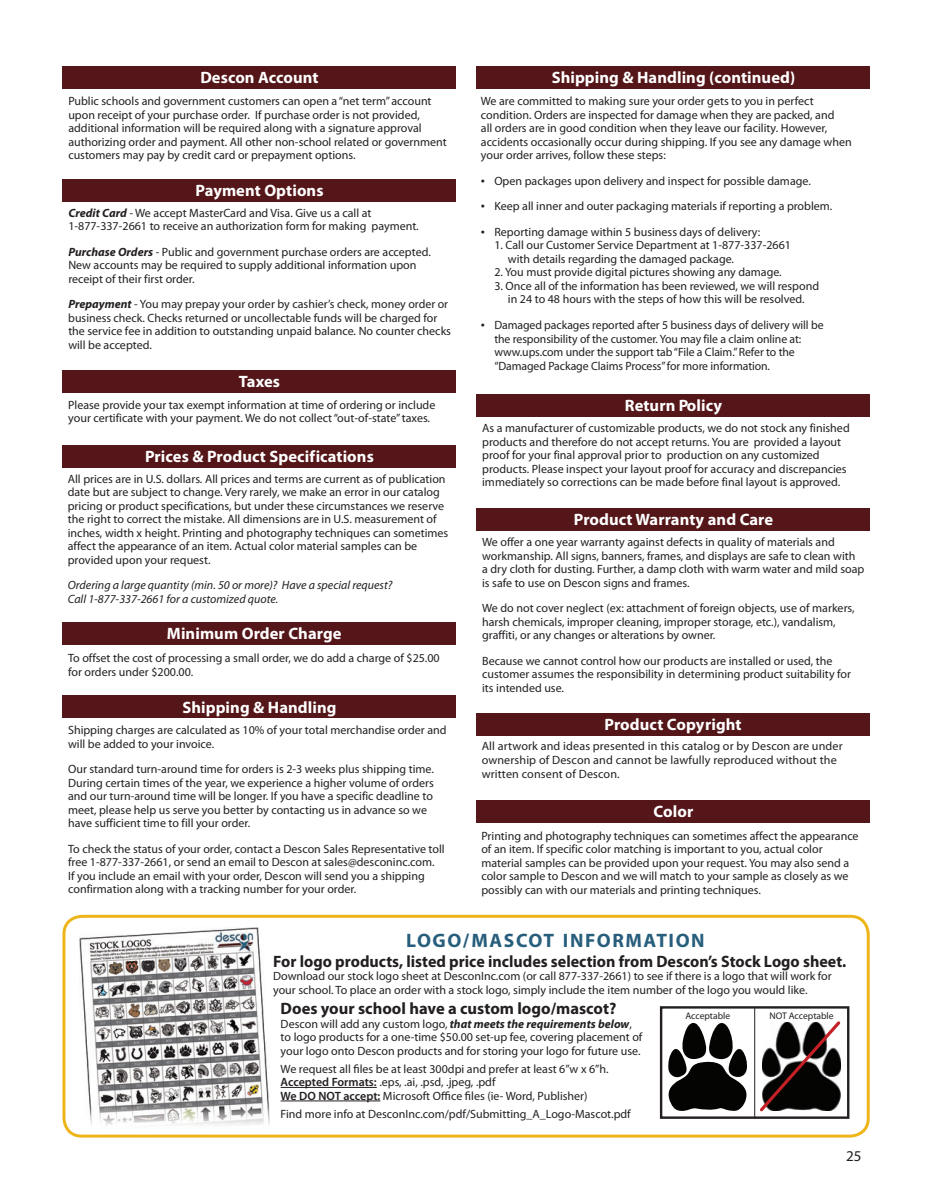
<style>
.page{position:relative;width:932px;height:1195px;background:#fff}
.page>*{position:absolute;margin:0;border:0;box-sizing:border-box;transform-origin:0 0}
.t1{font:700 19.5px "Myriad Pro";letter-spacing:.08em;color:#275e7c}
.t2{font:700 16.5px "Myriad Pro";letter-spacing:.005em;color:#fff}
.t3{font:700 16.5px "Myriad Pro";color:#231f20}
.t4{font:15px "Myriad Pro";color:#231f20}
.t5{font:12px/13.5px "Myriad Pro";color:#231f20}
.t6{font:italic 12px "Myriad Pro";color:#231f20}
.t7{font:9.6px "Myriad Pro";color:#231f20}
.s1{font-weight:700;font-style:italic}
.s2{font-family:"Times New Roman"}
.s3{font-weight:600}
</style>
<div class="page">
<div style="left:62px;top:179px;width:394px;height:23px;background:#541618"></div>
<div style="left:62px;top:371px;width:394px;height:22px;background:#541618"></div>
<div style="left:62px;top:445px;width:394px;height:22px;background:#541618"></div>
<div style="left:62px;top:622px;width:394px;height:23px;background:#541618"></div>
<div style="left:62px;top:695px;width:394px;height:23px;background:#541618"></div>
<div style="left:476px;top:394px;width:394px;height:23px;background:#541618"></div>
<div style="left:476px;top:508px;width:394px;height:23px;background:#541618"></div>
<div style="left:476px;top:713px;width:393px;height:22px;background:#541618"></div>
<div style="left:476px;top:800px;width:394px;height:23px;background:#541618"></div>
<div style="left:62px;top:66px;width:394px;height:23px;background:#541618"></div>
<div style="left:476px;top:67px;width:394px;height:22px;background:#541618"></div>
<div style="left:62px;top:915px;width:807px;height:222px;border:3px solid #eeb51a;border-radius:18px"></div>
<div style="left:660px;top:1006px;width:189px;height:113px;border:2px solid #231f20"></div>
<hr style="left:754px;top:1008px;width:1px;height:111px;background:#231f20">
<svg style="left:668px;top:1023px;width:79px;height:88px"></svg>
<svg style="left:760px;top:1021px;width:81px;height:91px"></svg>
<img style="left:80px;top:928px;width:190px;height:198px">
<hr style="left:281px;top:1087px;width:96px;height:1px;background:#231f20">
<hr style="left:281px;top:1100px;width:99px;height:1px;background:#231f20">
<p class="t2" style="left:200px;top:67px;width:120px">Descon Account</p>
<p class="t5" style="left:68px;top:94px;width:380px">Public schools and government customers can open a “net term” account upon receipt of your purchase order. If purchase order is not provided, additional information will be required along with a signature approval authorizing order and payment. All other non-school related or government customers may pay by credit card or prepayment options.</p>
<p class="t2" style="left:195px;top:180px;width:130px">Payment Options</p>
<p class="t5" style="left:68px;top:206px;width:305px"><span class="s1">Credit Card</span> - We accept MasterCard and Visa. Give us a call at</p>
<p class="t5" style="left:68px;top:219px;width:352px">1-877-337-2661 to receive an authorization form for making payment.</p>
<p class="t5" style="left:68px;top:245px;width:364px"><span class="s1">Purchase Orders</span> - Public and government purchase orders are accepted.<br>New accounts may be required to supply additional information upon receipt of their first order.</p>
<p class="t5" style="left:68px;top:297px;width:384px"><span class="s1">Prepayment</span> - You may prepay your order by cashier’s check, money order or business check. Checks returned or uncollectable funds will be charged for the service fee in addition to outstanding unpaid balance. No counter checks will be accepted.</p>
<p class="t2" style="left:239px;top:371px;width:43px">Taxes</p>
<p class="t5" style="left:68px;top:398px;width:368px">Please provide your tax exempt information at time of ordering or include your certificate with your payment. We do not collect “out-of-state” taxes.</p>
<p class="t2" style="left:145px;top:446px;width:230px">Prices &amp; Product Specifications</p>
<p class="t5" style="left:68px;top:472px;width:382px">All prices are in U.S. dollars. All prices and terms are current as of publication date but are subject to change. Very rarely, we make an error in our catalog pricing or product specifications, but under these circumstances we reserve the right to correct the mistake. All dimensions are in U.S. measurement of inches, width x height. Printing and photography techniques can sometimes affect the appearance of an item. Actual color material samples can be provided upon your request.</p>
<p class="t6" style="left:68px;top:578px;width:326px">Ordering a large quantity (min. 50 or more)? Have a special request?</p>
<p class="t6" style="left:68px;top:591px;width:212px">Call 1-877-337-2661 for a customized quote.</p>
<p class="t2" style="left:167px;top:623px;width:176px">Minimum Order Charge</p>
<p class="t5" style="left:68px;top:651px;width:373px">To offset the cost of processing a small order, we do add a charge of $25.00 for orders under $200.00.</p>
<p class="t2" style="left:182px;top:696px;width:155px">Shipping &amp; Handling</p>
<p class="t5" style="left:68px;top:723px;width:380px">Shipping charges are calculated as 10% of your total merchandise order and will be added to your invoice.</p>
<p class="t5" style="left:68px;top:762px;width:367px">Our standard turn-around time for orders is 2-3 weeks plus shipping time.<br>During certain times of the year, we experience a higher volume of orders and our turn-around time will be longer. If you have a specific deadline to meet, please help us serve you better by contacting us in advance so we have sufficient time to fill your order.</p>
<p class="t5" style="left:68px;top:842px;width:378px">To check the status of your order, contact a Descon Sales Representative toll free 1-877-337-2661, or send an email to Descon at sales@desconinc.com.<br>If you include an email with your order, Descon will send you a shipping confirmation along with a tracking number for your order.</p>
<p class="t2" style="left:551px;top:67px;width:245px">Shipping &amp; Handling (continued)</p>
<p class="t5" style="left:481px;top:94px;width:372px">We are committed to making sure your order gets to you in perfect condition. Orders are inspected for damage when they are packed, and<br>all orders are in good condition when they leave our facility. However, accidents occasionally occur during shipping. If you see any damage when your order arrives, follow these steps:</p>
<p class="t5" style="left:481px;top:174px;width:331px"><span class="s2">•</span> Open packages upon delivery and inspect for possible damage.</p>
<p class="t5" style="left:481px;top:199px;width:353px"><span class="s2">•</span> Keep all inner and outer packaging materials if reporting a problem.</p>
<p class="t5" style="left:481px;top:225px;width:281px"><span class="s2">•</span> Reporting damage within 5 business days of delivery:</p>
<p class="t5" style="left:508px;top:238px;width:285px;text-indent:-14px">1. Call our Customer Service Department at 1-877-337-2661 with details regarding the damaged package.</p>
<p class="t5" style="left:494px;top:265px;width:289px">2. You must provide digital pictures showing any damage.</p>
<p class="t5" style="left:494px;top:279px;width:326px;text-align:center">3. Once all of the information has been reviewed, we will respond in 24 to 48 hours with the steps of how this will be resolved.</p>
<p class="t5" style="left:494px;top:318px;width:331px;text-indent:-14px"><span class="s2">•</span> Damaged packages reported after 5 business days of delivery will be the responsibility of the customer. You may file a claim online at:</p>
<p class="t5" style="left:494px;top:345px;width:302px">www.ups.com under the support tab “File a Claim.” Refer to the “Damaged Package Claims Process” for more information.</p>
<p class="t2" style="left:624px;top:395px;width:99px">Return Policy</p>
<p class="t5" style="left:482px;top:421px;width:369px">As a manufacturer of customizable products, we do not stock any finished products and therefore do not accept returns. You are provided a layout proof for your final approval prior to production on any customized products. Please inspect your layout proof for accuracy and discrepancies immediately so corrections can be made before final layout is approved.</p>
<p class="t2" style="left:574px;top:509px;width:201px">Product Warranty and Care</p>
<p class="t5" style="left:482px;top:535px;width:383px">We offer a one year warranty against defects in quality of materials and workmanship. All signs, banners, frames, and displays are safe to clean with<br>a dry cloth for dusting. Further, a damp cloth with warm water and mild soap is safe to use on Descon signs and frames.</p>
<p class="t5" style="left:482px;top:601px;width:374px">We do not cover neglect (ex: attachment of foreign objects, use of markers, harsh chemicals, improper cleaning, improper storage, etc.), vandalism, graffiti, or any changes or alterations by owner.</p>
<p class="t5" style="left:482px;top:653px;width:370px">Because we cannot control how our products are installed or used, the customer assumes the responsibility in determining product suitability for its intended use.</p>
<p class="t2" style="left:604px;top:713px;width:138px">Product Copyright</p>
<p class="t5" style="left:481px;top:739px;width:362px">All artwork and ideas presented in this catalog or by Descon are under ownership of Descon and cannot be lawfully reproduced without the written consent of Descon.</p>
<p class="t2" style="left:653px;top:801px;width:41px">Color</p>
<p class="t5" style="left:481px;top:828px;width:379px">Printing and photography techniques can sometimes affect the appearance of an item. If specific color matching is important to you, actual color material samples can be provided upon your request. You may also send a color sample to Descon and we will match to your sample as closely as we possibly can with our materials and printing techniques.</p>
<p class="t1" style="left:406px;top:928px;width:300px">LOGO/MASCOT INFORMATION</p>
<p class="t3" style="left:273px;top:950px;width:574px">For logo products, listed price includes selection from Descon’s Stock Logo sheet.</p>
<p class="t5" style="left:273px;top:969px;width:560px">Download our stock logo sheet at DesconInc.com (or call 877-337-2661) to see if there is a logo that will work for your school. To place an order with a stock logo, simply include the item number of the logo you would like.</p>
<p class="t3" style="left:281px;top:998px;width:337px">Does your school have a custom logo/mascot?</p>
<p class="t5" style="left:281px;top:1017px;width:363px">Descon will add any custom logo, <span class="s1">that meets the requirements below</span>, to logo products for a one-time $50.00 set-up fee, covering placement of your logo onto Descon products and for storing your logo for future use.</p>
<p class="t5" style="left:281px;top:1062px;width:329px">We request all files be at least 300dpi and prefer at least 6”w x 6”h.<br><span class="s3">Accepted Formats:</span> .eps, .ai, .psd, .jpeg, .pdf</p>
<p class="t5" style="left:281px;top:1089px;width:308px"><span class="s3">We DO NOT accept:</span> Microsoft Office files (ie- Word, Publisher)</p>
<p class="t5" style="left:281px;top:1107px;width:351px">Find more info at DesconInc.com/pdf/Submitting_A_Logo-Mascot.pdf</p>
<p class="t7" style="left:685px;top:1009px;width:46px">Acceptable</p>
<p class="t7" style="left:769px;top:1009px;width:66px">NOT Acceptable</p>
<p class="t4" style="left:846px;top:1147px;width:17px">25</p>
</div>
